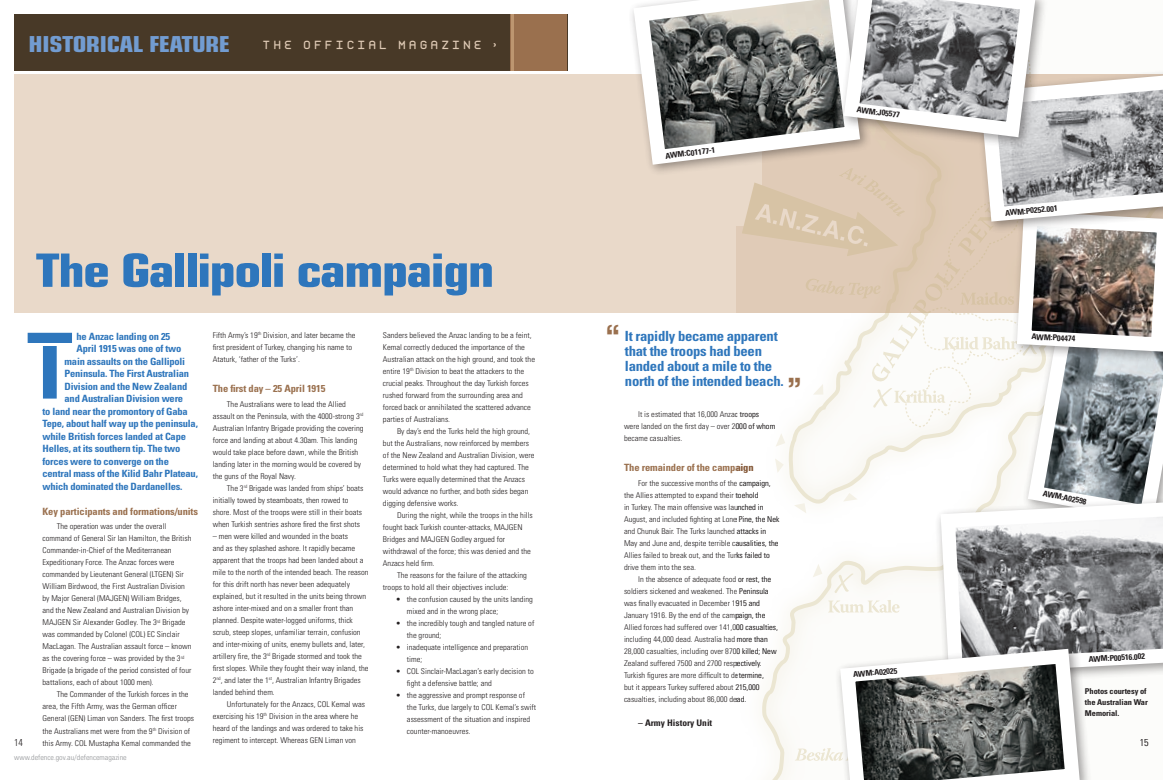
<style>
.page{position:relative;width:1163px;height:780px;background:#fff}
.page>*{position:absolute;margin:0;border:0;box-sizing:border-box;transform-origin:0 0}
.t1{font:700 condensed 91.1px "Univers";color:#2e76bc}
.t2{font:700 condensed 46px "Eurostile";letter-spacing:-.03em;color:#2e76bc;scale:1.25 1}
.t3{font:36px "Rockwell";color:#9a704e;scale:1.05 1}
.t4{font:700 condensed 22px "Eurostile";letter-spacing:-.02em;color:#729cd1;scale:1.2 1}
.t5{font:700 condensed 14px/15px "Univers";letter-spacing:-.02em;color:#2e76bc;scale:1.05 1}
.t6{font:11.7px "Close Call PM";letter-spacing:.28em;color:#dfcab5}
.t7{font:700 condensed 10px "Univers";letter-spacing:-.02em;color:#2e76bc;scale:1.05 1}
.t8{font:700 condensed 10px "Univers";letter-spacing:-.01em;color:#9a704e;scale:1.05 1}
.t9{font:300 condensed 10px "Univers";color:#231f20}
.t10{font:700 condensed 9px "Univers";color:#231f20;scale:1.05 1}
.t11{font:300 condensed 8px/12px "Univers";color:#231f20;scale:1.05 1}
.t12{font:700 condensed 8px/11px "Univers";letter-spacing:-.01em;color:#231f20;scale:1.05 1}
.t13{font:300 condensed 7.5px "Univers";color:#939598;scale:1.05 1}
</style>
<div class="page">
<div style="left:14px;top:14px;width:553px;height:57px;background:#483927"></div>
<div style="left:510px;top:14px;width:57px;height:57px;background:#9a704e"></div>
<hr style="left:510px;top:14px;width:3px;height:57px;background:#bd9670">
<div style="left:14px;top:74px;width:1148px;height:239px;background:#e9d9c9"></div>
<svg style="left:762px;top:560px;width:171px;height:220px"></svg>
<svg style="left:828px;top:600px;width:71px;height:12px"></svg>
<svg style="left:834px;top:573px;width:19px;height:20px"></svg>
<svg style="left:812px;top:563px;width:10px;height:14px"></svg>
<svg style="left:933px;top:529px;width:229px;height:148px"></svg>
<div style="left:833px;top:641px;width:263px;height:139px;background:#231f20;opacity:.45"></div>
<svg style="left:794px;top:641px;width:293px;height:139px"></svg>
<svg style="left:632px;top:5px;width:9px;height:87px"></svg>
<svg style="left:641px;top:0;width:521px;height:529px"></svg>
<h3 class="t4" style="left:28px;top:30px;width:29px">HISTOR</h3>
<h3 class="t4" style="left:100px;top:30px;width:79px">ICAL FEATURE</h3>
<h3 class="t6" style="left:263px;top:38px;width:236px">THE OFFICIAL MAGAZINE ›</h3>
<p class="t12" style="left:664px;top:150px;width:49px;rotate:-7deg">AWM:C01177-1</p>
<p class="t12" style="left:857px;top:104px;width:43px;rotate:7deg">AWM:J05577</p>
<p class="t12" style="left:1004px;top:207px;width:52px;rotate:-5deg">AWM:P0252.001</p>
<h2 class="t2" style="left:35px;top:242px;width:368px">The Gallipoli campaign</h2>
<p class="t7" style="left:77px;top:330px;width:91px">he Anzac landing on 25</p>
<p class="t7" style="left:77px;top:342px;width:101px">April 1915 was one of two</p>
<p class="t7" style="left:65px;top:355px;width:116px">main assaults on the Gallipoli</p>
<p class="t7" style="left:65px;top:367px;width:120px">Peninsula. The First Australian</p>
<p class="t7" style="left:65px;top:380px;width:118px">Division and the New Zealand</p>
<p class="t7" style="left:65px;top:392px;width:114px">and Australian Division were</p>
<p class="t7" style="left:43px;top:405px;width:140px">to land near the promontory of Gaba</p>
<p class="t7" style="left:43px;top:417px;width:149px">Tepe, about half way up the peninsula,</p>
<p class="t7" style="left:43px;top:430px;width:138px">while British forces landed at Cape</p>
<p class="t7" style="left:43px;top:442px;width:133px">Helles, at its southern tip. The two</p>
<p class="t7" style="left:43px;top:455px;width:122px">forces were to converge on the</p>
<p class="t7" style="left:43px;top:467px;width:149px">central mass of the Kilid Bahr Plateau,</p>
<p class="t7" style="left:43px;top:480px;width:135px">which dominated the Dardanelles.</p>
<p class="t8" style="left:43px;top:505px;width:150px">Key participants and formations/units</p>
<p class="t11" style="left:43px;top:520px;width:143px;text-indent:14px">The operation was under the overall command of General Sir Ian Hamilton, the British Commander-in-Chief of the Mediterranean Expeditionary Force. The Anzac forces were commanded by Lieutenant General (LTGEN) Sir William Birdwood, the First Australian Division by Major General (MAJGEN) William Bridges, and the New Zealand and Australian Division by MAJGEN Sir Alexander Godley. The 3<sup>rd</sup> Brigade was commanded by Colonel (COL) EC Sinclair MacLagan. The Australian assault force – known as the covering force – was provided by the 3<sup>rd </sup>Brigade (a brigade of the period consisted of four battalions, each of about 1000 men).</p>
<p class="t11" style="left:43px;top:688px;width:146px;text-indent:14px">The Commander of the Turkish forces in the area, the Fifth Army, was the German officer General (GEN) Liman von Sanders. The first troops the Australians met were from the 9<sup>th</sup> Division of this Army. COL Mustapha Kemal commanded the</p>
<h3 class="t3" style="left:604px;top:316px;width:18px">‘‘</h3>
<h1 class="t1" style="left:27px;top:310px;width:47px">T</h1>
<h3 class="t5" style="left:625px;top:329px;width:153px">It rapidly became apparent that the troops had been landed about a mile to the north of the intended beach.</h3>
<p class="t11" style="left:213px;top:329px;width:137px">Fifth Army’s 19<sup>th</sup> Division, and later became the first president of Turkey, changing his name to<br>Ataturk, ‘father of the Turks’.</p>
<p class="t8" style="left:213px;top:382px;width:109px">The first day – 25 April 1915</p>
<p class="t11" style="left:213px;top:398px;width:145px;text-indent:14px">The Australians were to lead the Allied assault on the Peninsula, with the 4000-strong 3<sup>rd </sup>Australian Infantry Brigade providing the covering force and landing at about 4.30am. This landing would take place before dawn, while the British landing later in the morning would be covered by the guns of the Royal Navy.</p>
<p class="t11" style="left:213px;top:482px;width:145px;text-indent:14px">The 3<sup>rd</sup> Brigade was landed from ships’ boats initially towed by steamboats, then rowed to shore. Most of the troops were still in their boats when Turkish sentries ashore fired the first shots</p>
<p class="t11" style="left:213px;top:530px;width:150px">– men were killed and wounded in the boats<br>and as they splashed ashore. It rapidly became apparent that the troops had been landed about a mile to the north of the intended beach. The reason for this drift north has never been adequately explained, but it resulted in the units being thrown ashore inter-mixed and on a smaller front than planned. Despite water-logged uniforms, thick scrub, steep slopes, unfamiliar terrain, confusion and inter-mixing of units, enemy bullets and, later, artillery fire, the 3<sup>rd</sup> Brigade stormed and took the first slopes. While they fought their way inland, the 2<sup>nd</sup>, and later the 1<sup>st</sup>, Australian Infantry Brigades landed behind them.</p>
<p class="t11" style="left:213px;top:698px;width:147px;text-indent:14px">Unfortunately for the Anzacs, COL Kemal was exercising his 19<sup>th</sup> Division in the area where he heard of the landings and was ordered to take his regiment to intercept. Whereas GEN Liman von</p>
<p class="t11" style="left:383px;top:329px;width:146px">Sanders believed the Anzac landing to be a feint, Kemal correctly deduced the importance of the Australian attack on the high ground, and took the entire 19<sup>th</sup> Division to beat the attackers to the crucial peaks. Throughout the day Turkish forces rushed forward from the surrounding area and forced back or annihilated the scattered advance parties of Australians.</p>
<p class="t11" style="left:383px;top:425px;width:146px;text-indent:14px">By day’s end the Turks held the high ground, but the Australians, now reinforced by members of the New Zealand and Australian Division, were determined to hold what they had captured. The Turks were equally determined that the Anzacs would advance no further, and both sides began digging defensive works.</p>
<p class="t11" style="left:383px;top:509px;width:144px;text-indent:14px">During the night, while the troops in the hills fought back Turkish counter-attacks, MAJGEN Bridges and MAJGEN Godley argued for withdrawal of the force; this was denied and the Anzacs held firm.</p>
<p class="t11" style="left:383px;top:569px;width:138px;text-indent:14px">The reasons for the failure of the attacking troops to hold all their objectives include:</p>
<p class="t11" style="left:407px;top:593px;width:121px;text-indent:-11px">• the confusion caused by the units landing mixed and in the wrong place;</p>
<p class="t11" style="left:407px;top:617px;width:123px;text-indent:-11px">• the incredibly tough and tangled nature of the ground;</p>
<p class="t11" style="left:407px;top:641px;width:117px;text-indent:-11px">• inadequate intelligence and preparation time;</p>
<p class="t11" style="left:407px;top:665px;width:122px;text-indent:-11px">• COL Sinclair-MacLagan’s early decision to fight a defensive battle; and</p>
<p class="t11" style="left:407px;top:689px;width:125px;text-indent:-11px">• the aggressive and prompt response of the Turks, due largely to COL Kemal’s swift assessment of the situation and inspired counter-manoeuvres.</p>
<p class="t12" style="left:1031px;top:331px;width:43px;rotate:3deg">AWM:P04474</p>
<h3 class="t3" style="left:785px;top:369px;width:18px">’’</h3>
<p class="t11" style="left:624px;top:408px;width:145px;text-indent:14px">It is estimated that 16,000 Anzac troops were landed on the first day – over 2000 of whom became casualties.</p>
<p class="t8" style="left:624px;top:461px;width:125px">The remainder of the campaign</p>
<p class="t11" style="left:624px;top:476px;width:149px;text-indent:14px">For the successive months of the campaign, the Allies attempted to expand their toehold<br>in Turkey. The main offensive was launched in August, and included fighting at Lone Pine, the Nek and Chunuk Bair. The Turks launched attacks in May and June and, despite terrible causalities, the Allies failed to break out, and the Turks failed to drive them into the sea.</p>
<p class="t11" style="left:624px;top:572px;width:148px;text-indent:14px">In the absence of adequate food or rest, the soldiers sickened and weakened. The Peninsula was finally evacuated in December 1915 and January 1916. By the end of the campaign, the Allied forces had suffered over 141,000 casualties, including 44,000 dead. Australia had more than 28,000 casualties, including over 8700 killed; New Zealand suffered 7500 and 2700 respectively.<br>Turkish figures are more difficult to determine,<br>but it appears Turkey suffered about 215,000 casualties, including about 86,000 dead.</p>
<p class="t10" style="left:638px;top:717px;width:72px">– Army History Unit</p>
<p class="t12" style="left:1043px;top:488px;width:44px;rotate:11deg">AWM:A02598</p>
<p class="t12" style="left:1088px;top:653px;width:55px;rotate:-3deg">AWM:P00516.002</p>
<p class="t12" style="left:852px;top:668px;width:44px;rotate:-5deg">AWM:A02025</p>
<p class="t12" style="left:1084px;top:685px;width:61px">Photos courtesy of the Australian War<br>Memorial.</p>
<p class="t9" style="left:14px;top:736px;width:10px">14</p>
<p class="t9" style="left:1139px;top:736px;width:10px">15</p>
<p class="t13" style="left:14px;top:753px;width:109px">www.defence.gov.au/defencemagazine</p>
</div>
